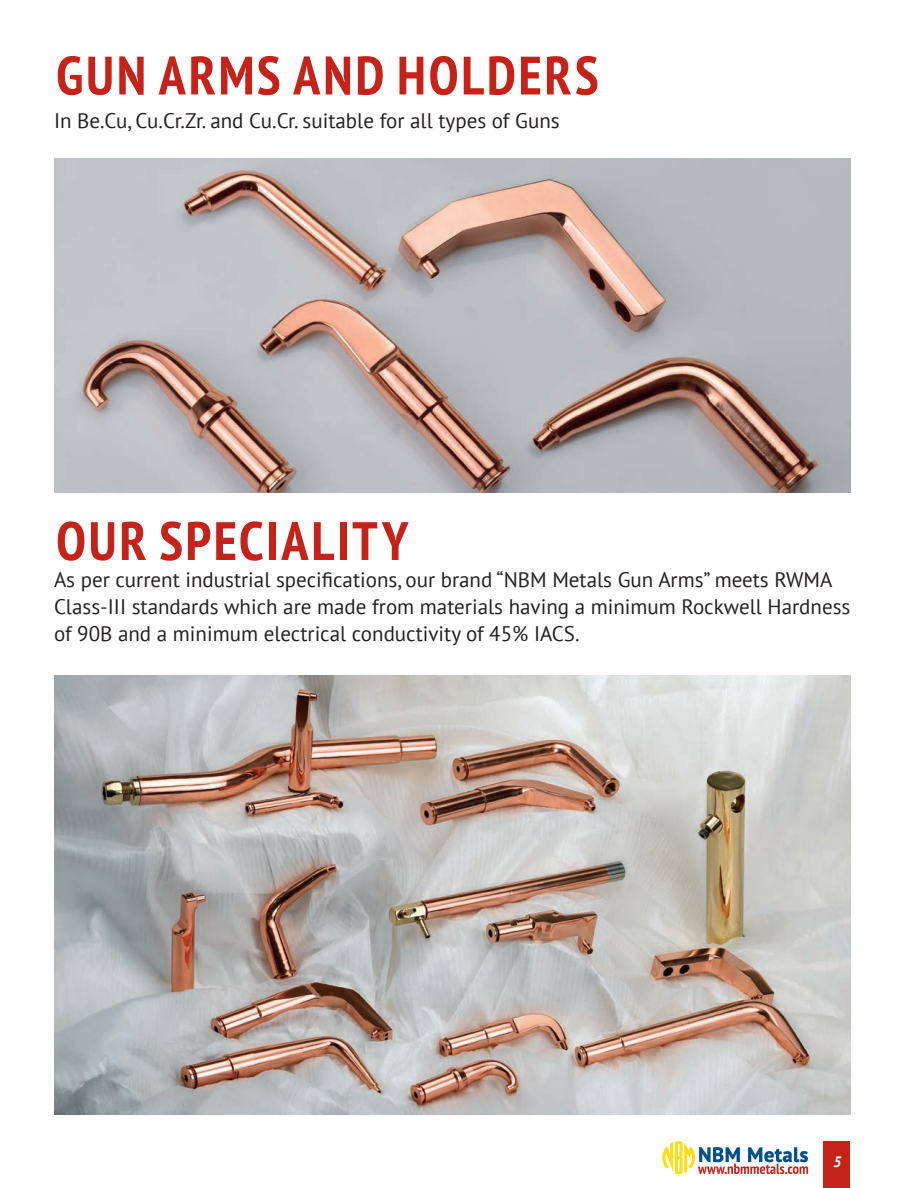
<style>
.page{position:relative;width:918px;height:1188px;background:#fff}
.page>*{position:absolute;margin:0;border:0;box-sizing:border-box;transform-origin:0 0}
.Alloy_Name{font:700 condensed 54px "PT Sans";letter-spacing:.05em;color:#c5221a}
.t1{font:21px/27px "PT Sans";color:#231f20}
.t2{font:italic 700 15px "PT Sans";color:#fff}
</style>
<div class="page">
<img style="left:54px;top:159px;width:796px;height:334px">
<img style="left:54px;top:675px;width:796px;height:439px">
<div style="left:823px;top:1141px;width:27px;height:47px;background:#c5221a"></div>
<svg style="left:662px;top:1141px;width:146px;height:33px"></svg>
<p class="Alloy_Name" style="left:56px;top:40px;width:544px">GUN ARMS AND HOLDERS</p>
<p class="t1" style="left:54px;top:107px;width:507px">In Be.Cu, Cu.Cr.Zr. and Cu.Cr. suitable for all types of Guns</p>
<p class="Alloy_Name" style="left:56px;top:505px;width:354px">OUR SPECIALITY</p>
<p class="t1" style="left:54px;top:566px;width:798px">As per current industrial specifications, our brand “NBM Metals Gun Arms” meets RWMA<br>Class-III standards which are made from materials having a minimum Rockwell Hardness</p>
<p class="t1" style="left:54px;top:620px;width:527px">of 90B and a minimum electrical conductivity of 45% IACS.</p>
<p class="t2" style="left:833px;top:1152px;width:10px">5</p>
</div>
